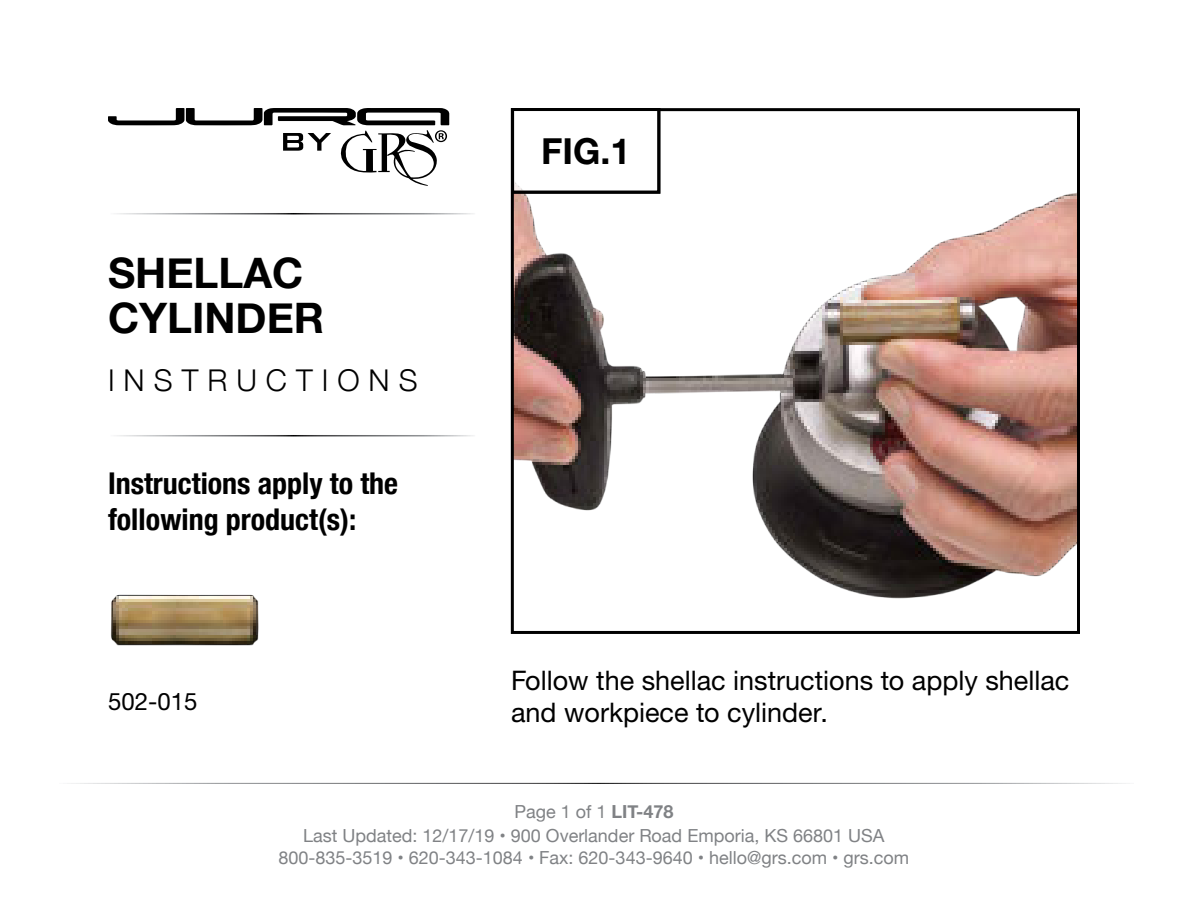
<style>
.page{position:relative;width:1188px;height:918px;background:#fff}
.page>*{position:absolute;margin:0;border:0;box-sizing:border-box;transform-origin:0 0}
.t1{font:700 42px/45px "Helvetica Neue";color:#000}
.t2{font:700 36px "Helvetica Neue LTW1 G";color:#000}
.t3{font:700 condensed 30px/36px "Helvetica Neue";color:#000}
.t4{font:300 30px "Helvetica Neue";letter-spacing:.3em;color:#000}
.t5{font:27px/32.4px "Helvetica Neue LTW1 G";color:#000}
.t6{font:24px "Helvetica Neue LTW1 G";color:#000}
.t7{font:18px/21.6px "Helvetica Neue";color:#808285;text-align:center}
.s1{font-weight:700}
</style>
<div class="page">
<svg style="left:108px;top:108px;width:341px;height:78px"></svg>
<img style="left:111px;top:594px;width:148px;height:52px">
<img style="left:515px;top:112px;width:561px;height:487px">
<div style="left:511px;top:108px;width:569px;height:526px;border:3px solid #000"></div>
<div style="left:513px;top:110px;width:146px;height:82px;background:#fff"></div>
<div style="left:511px;top:108px;width:149px;height:86px;border:3px solid #000"></div>
<h1 class="t1" style="left:108px;top:252px;width:218px">SHELLAC<br>CYLINDER</h1>
<h3 class="t4" style="left:108px;top:356px;width:311px">INSTRUCTIONS</h3>
<h3 class="t3" style="left:108px;top:463px;width:292px">Instructions apply to the following product(s):</h3>
<h3 class="t6" style="left:108px;top:686px;width:91px">502-015</h3>
<h2 class="t2" style="left:541px;top:129px;width:91px">FIG.1</h2>
<h3 class="t5" style="left:511px;top:664px;width:560px">Follow the shellac instructions to apply shellac and workpiece to cylinder.</h3>
<p class="t7" style="left:514px;top:802px;width:161px">Page 1 of 1 <span class="s1">LIT-478</span></p>
<p class="t7" style="left:279px;top:826px;width:632px">Last Updated: 12/17/19 • 900 Overlander Road Emporia, KS 66801 USA<br>800-835-3519 • 620-343-1084 • Fax: 620-343-9640 • hello@grs.com • grs.com</p>
</div>
